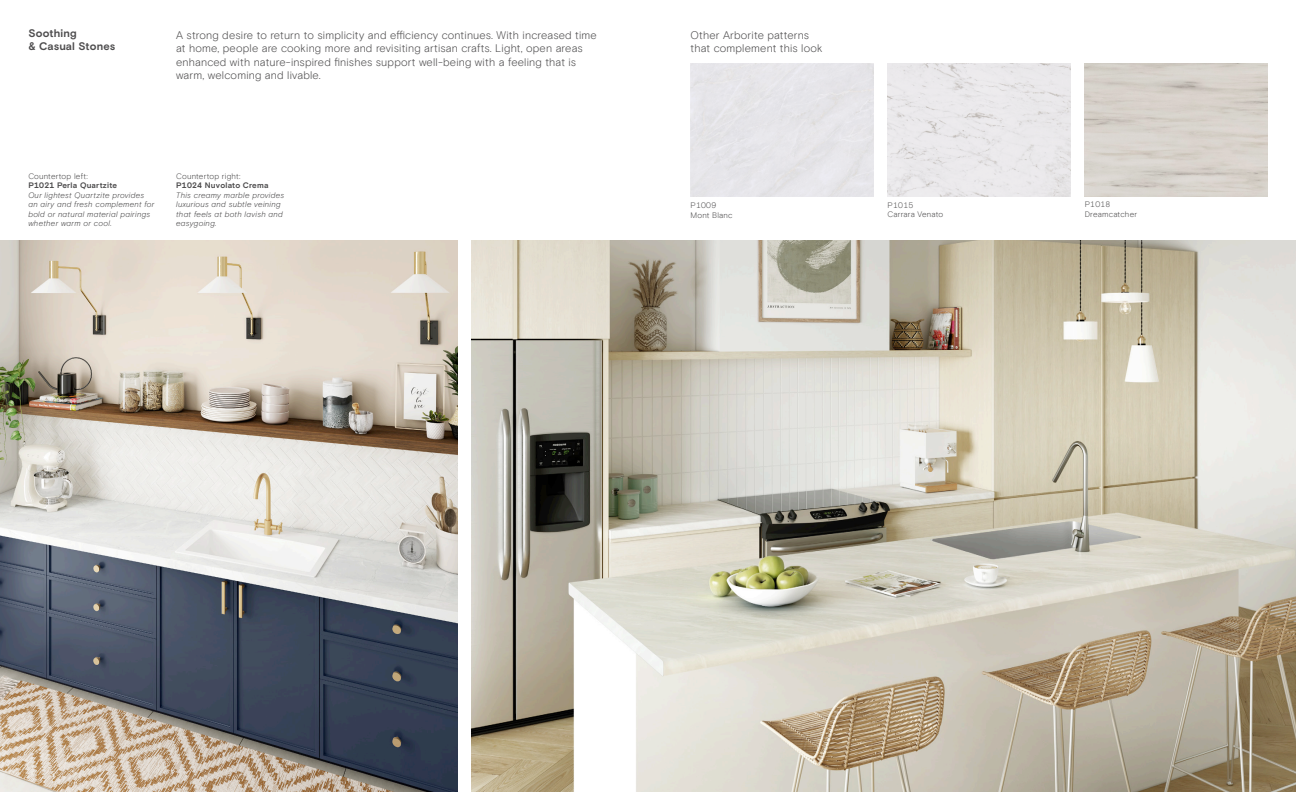
<style>
.page{position:relative;width:1296px;height:792px;background:#fff}
.page>*{position:absolute;margin:0;border:0;box-sizing:border-box;transform-origin:0 0}
.Text_Medium{font:300 11px/13.5px "Basis Grotesque Pro";letter-spacing:.02em;color:#4d4c4d}
.Text_Medium-2{font:700 11px/13.5px "Basis Grotesque Pro";letter-spacing:.01em;color:#4d4c4d}
.Text_Small{font:italic 300 8px/9.5px "Basis Grotesque";letter-spacing:.03em;color:#4d4c4d}
.Laminate_name{font:300 8px "Basis Grotesque Pro";letter-spacing:.025em;color:#4d4c4d}
.Text_Small-2{font:700 8px "Basis Grotesque Pro";letter-spacing:.03em;color:#4d4c4d}
.Text_Small-3{font:300 8px "Basis Grotesque Pro";letter-spacing:.025em;color:#4d4c4d}
</style>
<div class="page">
<img style="left:0;top:240px;width:458px;height:552px">
<img style="left:472px;top:240px;width:824px;height:552px">
<img style="left:888px;top:63px;width:183px;height:134px">
<p class="Text_Medium-2" style="left:28px;top:27px;width:88px">Soothing<br>&amp; Casual Stones</p>
<p class="Text_Medium" style="left:176px;top:28px;width:422px">A strong desire to return to simplicity and efficiency continues. With increased time at home, people are cooking more and revisiting artisan crafts. Light, open areas enhanced with nature-inspired finishes support well-being with a feeling that is warm, welcoming and livable.</p>
<p class="Text_Small-3" style="left:28px;top:171px;width:61px">Countertop left:</p>
<p class="Text_Small-2" style="left:28px;top:181px;width:90px">P1021 Perla Quartzite</p>
<p class="Text_Small" style="left:28px;top:190px;width:128px">Our lightest Quartzite provides an airy and fresh complement for bold or natural material pairings whether warm or cool.</p>
<p class="Text_Small-3" style="left:176px;top:171px;width:66px">Countertop right:</p>
<p class="Text_Small-2" style="left:176px;top:181px;width:94px">P1024 Nuvolato Crema</p>
<p class="Text_Small" style="left:176px;top:190px;width:110px">This creamy marble provides luxurious and subtle veining that feels at both lavish and easygoing.</p>
<p class="Text_Medium" style="left:691px;top:28px;width:134px">Other Arborite patterns that complement this look</p>
<p class="Laminate_name" style="left:691px;top:201px;width:27px">P1009</p>
<p class="Laminate_name" style="left:691px;top:210px;width:44px">Mont Blanc</p>
<p class="Laminate_name" style="left:888px;top:200px;width:27px">P1015</p>
<p class="Laminate_name" style="left:888px;top:210px;width:57px">Carrara Venato</p>
<p class="Laminate_name" style="left:1085px;top:200px;width:27px">P1018</p>
<p class="Laminate_name" style="left:1085px;top:209px;width:54px">Dreamcatcher</p>
</div>
